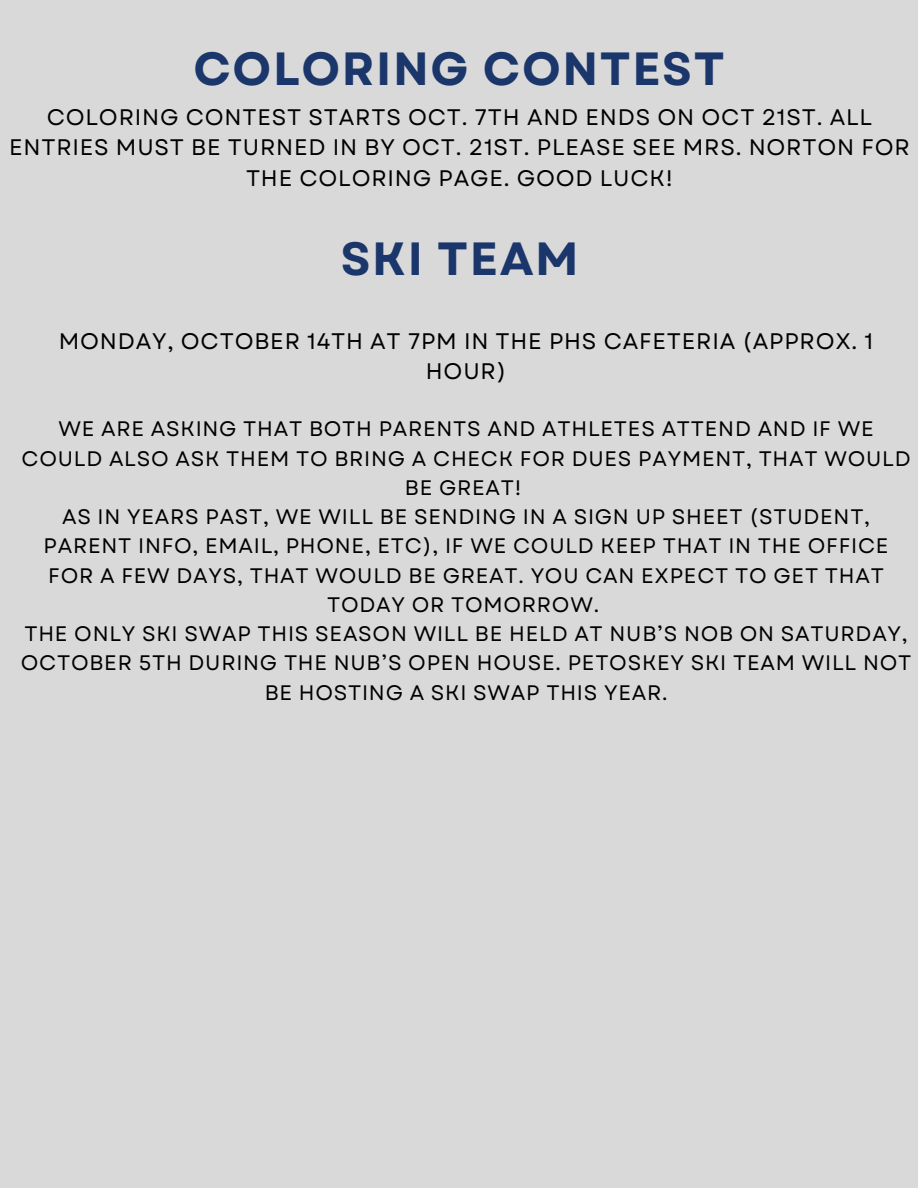
<style>
.page{position:relative;width:918px;height:1188px;background:#d9d9d9}
.page>*{position:absolute;margin:0;border:0;box-sizing:border-box;transform-origin:0 0}
.t1{font:700 46.5px "Garet";letter-spacing:.035em;color:#1b366a}
.t2{font:22.5px/30.3px "Garet";letter-spacing:.035em;color:#000;text-align:center}
.t3{font:21px/29.2px "Garet";letter-spacing:.035em;color:#000;text-align:center}
</style>
<div class="page">
<p class="t1" style="left:193px;top:36px;width:533px">COLORING CONTEST</p>
<p class="t2" style="left:9px;top:102px;width:902px">COLORING CONTEST STARTS OCT. 7TH AND ENDS ON OCT 21ST. ALL<br>ENTRIES MUST BE TURNED IN BY OCT. 21ST. PLEASE SEE MRS. NORTON FOR<br>THE COLORING PAGE. GOOD LUCK!</p>
<h1 class="t1" style="left:341px;top:225px;width:240px">SKI TEAM</h1>
<p class="t2" style="left:59px;top:326px;width:816px">MONDAY, OCTOBER 14TH AT 7PM IN THE PHS CAFETERIA (APPROX. 1<br>HOUR)</p>
<p class="t3" style="left:22px;top:415px;width:891px">WE ARE ASKING THAT BOTH PARENTS AND ATHLETES ATTEND AND IF WE<br>COULD ALSO ASK THEM TO BRING A CHECK FOR DUES PAYMENT, THAT WOULD<br>BE GREAT!</p>
<p class="t3" style="left:44px;top:502px;width:846px">AS IN YEARS PAST, WE WILL BE SENDING IN A SIGN UP SHEET (STUDENT, PARENT INFO, EMAIL, PHONE, ETC), IF WE COULD KEEP THAT IN THE OFFICE FOR A FEW DAYS, THAT WOULD BE GREAT. YOU CAN EXPECT TO GET THAT TODAY OR TOMORROW.</p>
<p class="t3" style="left:21px;top:619px;width:892px">THE ONLY SKI SWAP THIS SEASON WILL BE HELD AT NUB’S NOB ON SATURDAY,<br>OCTOBER 5TH DURING THE NUB’S OPEN HOUSE. PETOSKEY SKI TEAM WILL NOT<br>BE HOSTING A SKI SWAP THIS YEAR.</p>
</div>
